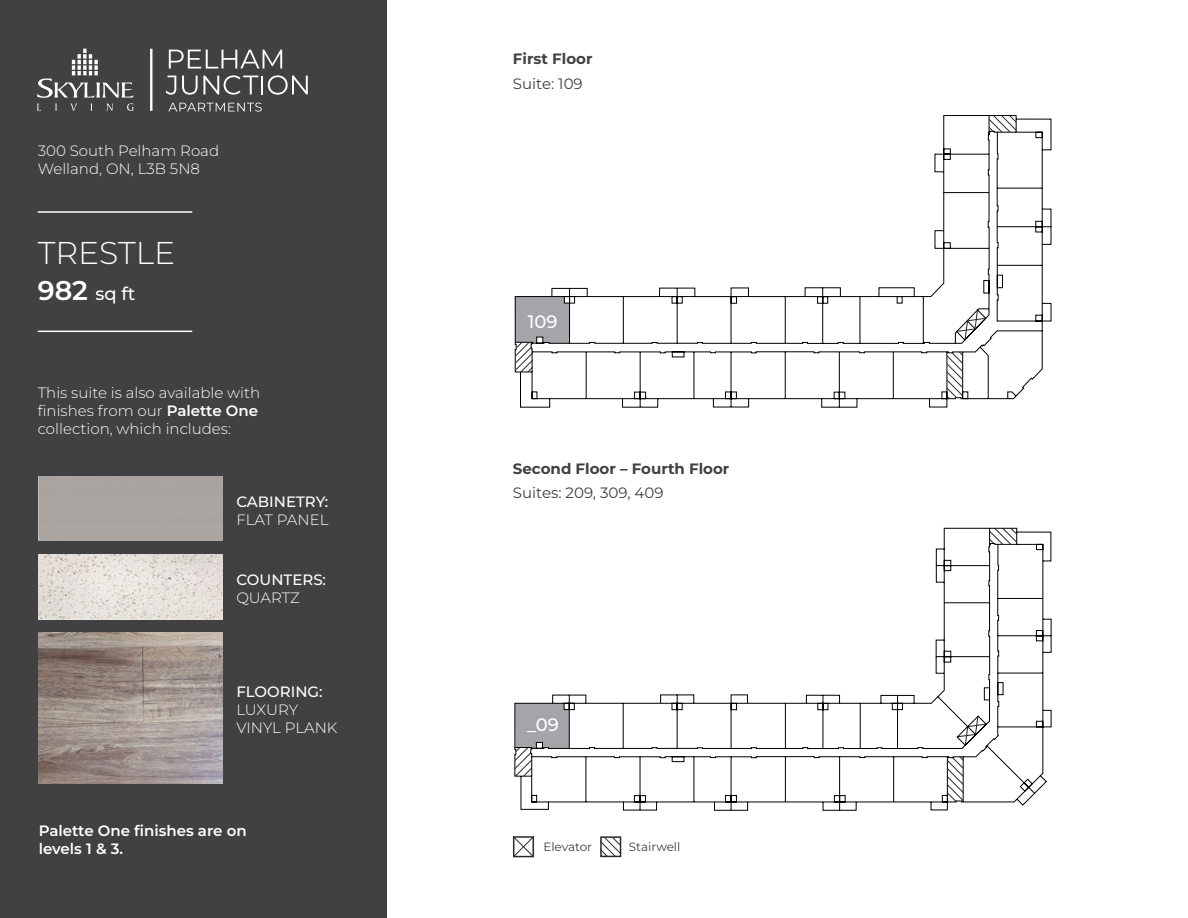
<style>
.page{position:relative;width:1188px;height:918px;background:#fff}
.page>*{position:absolute;margin:0;border:0;box-sizing:border-box;transform-origin:0 0}
.t1{font:300 31.5px "Montserrat";color:#fff}
.t2{font:500 18px "Montserrat";color:#fff}
.t3{font:300 15px/18px "Montserrat";color:#fff}
.t4{font:700 15px "Montserrat";color:#414042}
.t5{font:600 15px/18px "Montserrat";color:#fff}
.t6{font:500 15px "Montserrat";color:#fff}
.t7{font:15px "Montserrat";color:#414042}
.t8{font:12px "Montserrat";color:#414042}
.s1{font-weight:600;font-size:27px}
.s2{font-weight:600}
</style>
<div class="page">
<div style="left:0;top:0;width:386px;height:918px;background:#414042"></div>
<svg style="left:37px;top:49px;width:97px;height:62px"></svg>
<svg style="left:168px;top:103px;width:94px;height:9px"></svg>
<hr style="left:150px;top:49px;width:2px;height:62px;background:#fff">
<svg style="left:169px;top:50px;width:113px;height:19px"></svg>
<svg style="left:166px;top:76px;width:10px;height:19px"></svg>
<svg style="left:182px;top:75px;width:126px;height:20px"></svg>
<svg style="left:514px;top:115px;width:538px;height:293px"></svg>
<svg style="left:947px;top:352px;width:16px;height:46px"></svg>
<svg style="left:989px;top:116px;width:27px;height:17px"></svg>
<svg style="left:515px;top:296px;width:55px;height:76px"></svg>
<svg style="left:956px;top:309px;width:30px;height:31px"></svg>
<svg style="left:514px;top:528px;width:538px;height:283px"></svg>
<hr style="left:38px;top:211px;width:154px;height:2px;background:#fff">
<hr style="left:38px;top:331px;width:154px;height:1px;background:#fff">
<svg style="left:603px;top:839px;width:15px;height:15px"></svg>
<div style="left:600px;top:836px;width:21px;height:21px;border:2px solid #292929"></div>
<svg style="left:516px;top:839px;width:15px;height:15px"></svg>
<div style="left:513px;top:836px;width:21px;height:21px;border:2px solid #292929"></div>
<div style="left:39px;top:476px;width:183px;height:65px;background:#aaa5a1"></div>
<img style="left:39px;top:633px;width:183px;height:151px">
<img style="left:39px;top:554px;width:183px;height:65px">
<p class="t3" style="left:38px;top:141px;width:183px">300 South Pelham Road</p>
<p class="t3" style="left:38px;top:159px;width:164px">Welland, ON, L3B 5N8</p>
<p class="t1" style="left:38px;top:232px;width:139px">TRESTLE</p>
<p class="t2" style="left:38px;top:282px;width:99px"><span class="s1">982</span> sq ft</p>
<p class="t3" style="left:38px;top:383px;width:224px">This suite is also available with finishes from our <span class="s2">Palette One </span>collection, which includes:</p>
<p class="t6" style="left:236px;top:491px;width:93px">CABINETRY:</p>
<p class="t3" style="left:236px;top:510px;width:94px">FLAT PANEL</p>
<p class="t6" style="left:236px;top:570px;width:91px">COUNTERS:</p>
<p class="t3" style="left:236px;top:588px;width:65px">QUARTZ</p>
<p class="t6" style="left:236px;top:682px;width:88px">FLOORING:</p>
<p class="t3" style="left:236px;top:701px;width:63px">LUXURY</p>
<p class="t3" style="left:236px;top:719px;width:103px">VINYL PLANK</p>
<p class="t5" style="left:39px;top:822px;width:209px">Palette One finishes are on levels 1 &amp; 3.</p>
<p class="t4" style="left:513px;top:49px;width:81px">First Floor</p>
<p class="t7" style="left:513px;top:74px;width:71px">Suite: 109</p>
<p class="t2" style="left:528px;top:309px;width:31px">109</p>
<p class="t4" style="left:513px;top:458px;width:218px">Second Floor – Fourth Floor</p>
<p class="t7" style="left:513px;top:483px;width:152px">Suites: 209, 309, 409</p>
<p class="t2" style="left:527px;top:713px;width:33px">_09</p>
<p class="t8" style="left:543px;top:839px;width:50px">Elevator</p>
<p class="t8" style="left:629px;top:839px;width:53px">Stairwell</p>
</div>
